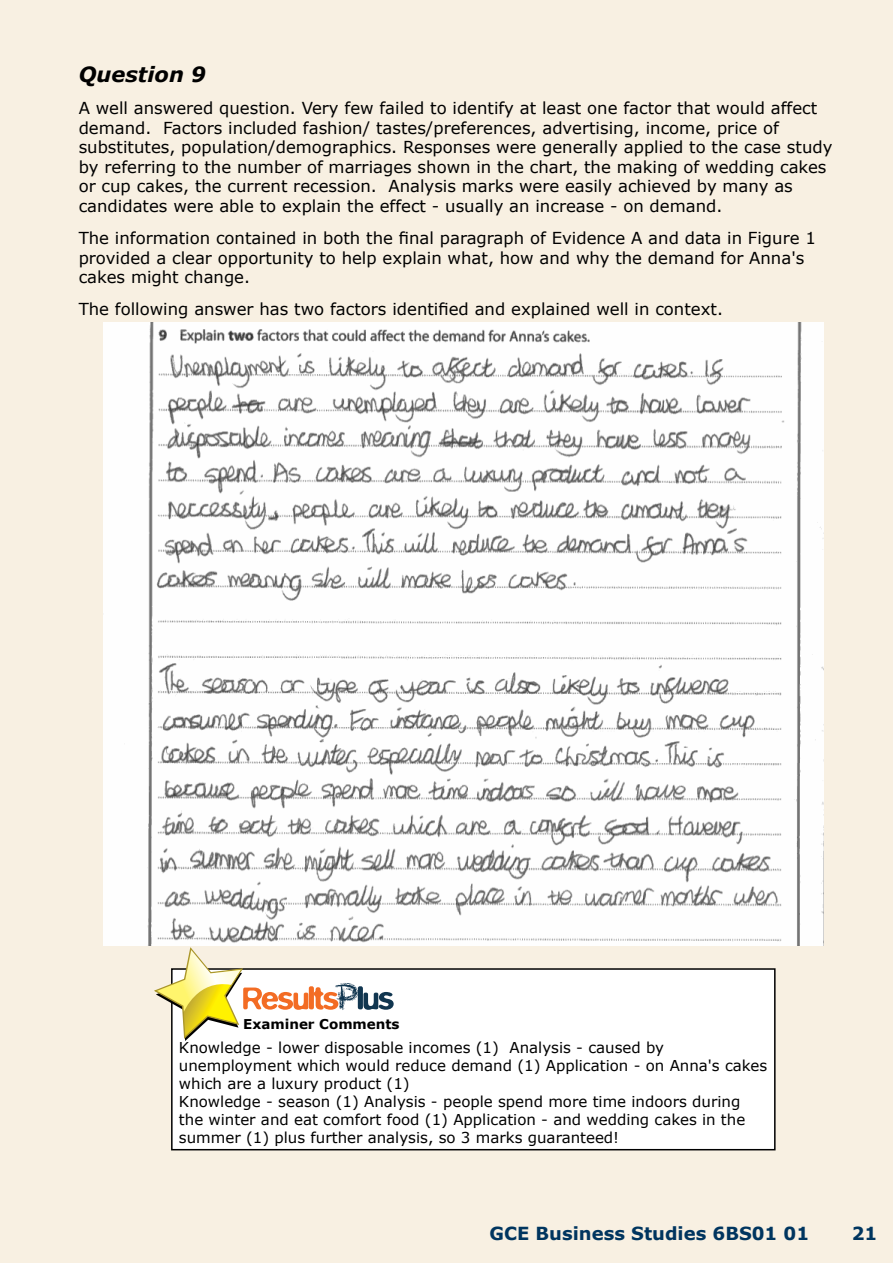
<style>
.page{position:relative;width:893px;height:1263px;background:#f8f0e2}
.page>*{position:absolute;margin:0;border:0;box-sizing:border-box;transform-origin:0 0}
.t1{font:italic 700 21px "Verdana";color:#000}
.t2{font:700 18px "Verdana";color:#00355f}
.t3{font:16.5px/19.5px "Verdana";color:#000}
.t4{font:15px/18px "Verdana";color:#000}
.t5{font:700 13.5px "Verdana";color:#000}
</style>
<div class="page">
<img style="left:103px;top:322px;width:720px;height:623px">
<div style="left:172px;top:969px;width:603px;height:181px;background:#fff"></div>
<div style="left:171px;top:968px;width:605px;height:182px;border:2px solid #000"></div>
<svg style="left:154px;top:947px;width:240px;height:94px"></svg>
<p class="t1" style="left:79px;top:61px;width:129px">Question 9</p>
<p class="t3" style="left:79px;top:98px;width:755px">A well answered question. Very few failed to identify at least one factor that would affect demand. Factors included fashion/ tastes/preferences, advertising, income, price of substitutes, population/demographics. Responses were generally applied to the case study by referring to the number of marriages shown in the chart, the making of wedding cakes or cup cakes, the current recession. Analysis marks were easily achieved by many as candidates were able to explain the effect - usually an increase - on demand.</p>
<p class="t3" style="left:79px;top:228px;width:739px">The information contained in both the final paragraph of Evidence A and data in Figure 1 provided a clear opportunity to help explain what, how and why the demand for Anna's cakes might change.</p>
<p class="t3" style="left:79px;top:299px;width:646px">The following answer has two factors identified and explained well in context.</p>
<p class="t5" style="left:243px;top:1015px;width:158px">Examiner Comments</p>
<p class="t4" style="left:179px;top:1037px;width:590px">Knowledge - lower disposable incomes (1) Analysis - caused by unemployment which would reduce demand (1) Application - on Anna's cakes which are a luxury product (1)<br>Knowledge - season (1) Analysis - people spend more time indoors during the winter and eat comfort food (1) Application - and wedding cakes in the summer (1) plus further analysis, so 3 marks guaranteed!</p>
<p class="t2" style="left:489px;top:1222px;width:321px">GCE Business Studies 6BS01 01</p>
<p class="t2" style="left:852px;top:1222px;width:27px">21</p>
</div>
